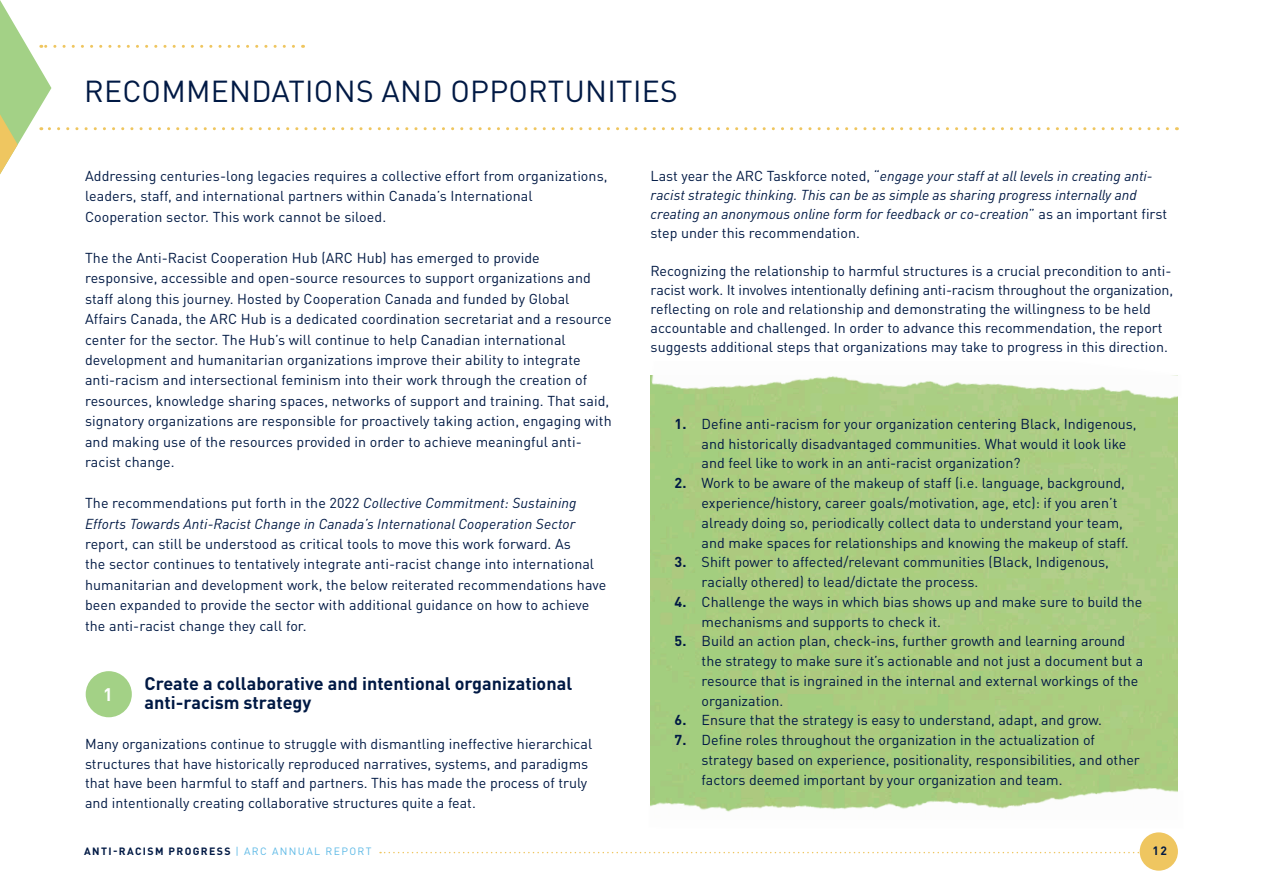
<style>
.page{position:relative;width:1263px;height:893px;background:#fff}
.page>*{position:absolute;margin:0;border:0;box-sizing:border-box;transform-origin:0 0}
.t1{font:30px "DIN Pro";letter-spacing:.01em;color:#001944}
.t2{font:700 18px/19.6px "DIN Pro";color:#001944}
.t3{font:700 18px "DIN Pro";color:#fff}
.t4{font:14.25px/20.4px "DIN Pro";color:#001944}
.t5{font:italic 14.25px/19px "DIN Pro";color:#001944}
.t6{font:700 12px "DIN Pro";color:#001944}
.t7{font:700 10.5px "DIN Pro";letter-spacing:.13em;color:#001944}
.s1{font-style:italic}
.s2{font-style:normal}
.s3{font-weight:700}
.s4{font-weight:400;color:#5db9e6}
</style>
<div class="page">
<svg style="left:380px;top:852px;width:760px;height:1px"></svg>
<div style="left:1140px;top:832px;width:38px;height:39px;background:#efc660;border-radius:50%"></div>
<svg style="left:0;top:0;width:1167px;height:174px"></svg>
<div style="left:86px;top:671px;width:46px;height:46px;background:#a3d186;border-radius:50%"></div>
<img style="left:650px;top:375px;width:528px;height:44px">
<img style="left:650px;top:764px;width:528px;height:55px">
<p class="t1" style="left:84px;top:68px;width:595px">RECOMMENDATIONS AND OPPORTUNITIES</p>
<p class="t4" style="left:85px;top:164px;width:524px">Addressing centuries-long legacies requires a collective effort from organizations, leaders, staff, and international partners within Canada’s International<br>Cooperation sector. This work cannot be siloed.</p>
<p class="t4" style="left:85px;top:246px;width:528px">The the Anti-Racist Cooperation Hub (ARC Hub) has emerged to provide responsive, accessible and open-source resources to support organizations and staff along this journey. Hosted by Cooperation Canada and funded by Global Affairs Canada, the ARC Hub is a dedicated coordination secretariat and a resource center for the sector. The Hub’s will continue to help Canadian international development and humanitarian organizations improve their ability to integrate anti-racism and intersectional feminism into their work through the creation of resources, knowledge sharing spaces, networks of support and training. That said, signatory organizations are responsible for proactively taking action, engaging with and making use of the resources provided in order to achieve meaningful anti&shy;racist change.</p>
<p class="t4" style="left:85px;top:491px;width:523px">The recommendations put forth in the 2022 <span class="s1">Collective Commitment: Sustaining Efforts Towards Anti-Racist Change in Canada’s International Cooperation Sector </span>report, can still be understood as critical tools to move this work forward. As<br>the sector continues to tentatively integrate anti-racist change into international humanitarian and development work, the below reiterated recommendations have been expanded to provide the sector with additional guidance on how to achieve the anti-racist change they call for.</p>
<p class="t2" style="left:145px;top:671px;width:429px">Create a collaborative and intentional organizational anti-racism strategy</p>
<p class="t4" style="left:85px;top:732px;width:509px;line-height:19.6px">Many organizations continue to struggle with dismantling ineffective hierarchical structures that have historically reproduced narratives, systems, and paradigms that have been harmful to staff and partners. This has made the process of truly and intentionally creating collaborative structures quite a feat.</p>
<p class="t3" style="left:103px;top:680px;width:11px">1</p>
<p class="t5" style="left:651px;top:165px;width:518px"><span class="s2">Last year the ARC Taskforce noted, “</span>engage your staff at all levels in creating anti&shy;racist strategic thinking. This can be as simple as sharing progress internally and creating an anonymous online form for feedback or co-creation<span class="s2">” as an important first step under this recommendation.</span></p>
<p class="t4" style="left:651px;top:260px;width:524px;line-height:19px">Recognizing the relationship to harmful structures is a crucial precondition to anti&shy;racist work. It involves intentionally defining anti-racism throughout the organization, reflecting on role and relationship and demonstrating the willingness to be held accountable and challenged. In order to advance this recommendation, the report suggests additional steps that organizations may take to progress in this direction.</p>
<p class="t4" style="left:702px;top:412px;width:437px;line-height:19.8px;text-indent:-27px"><span class="s3">1.</span> Define anti-racism for your organization centering Black, Indigenous, and historically disadvantaged communities. What would it look like and feel like to work in an anti-racist organization?</p>
<p class="t4" style="left:702px;top:472px;width:429px;line-height:19.8px;text-indent:-27px"><span class="s3">2.</span> Work to be aware of the makeup of staff (i.e. language, background, experience/history, career goals/motivation, age, etc): if you aren’t already doing so, periodically collect data to understand your team, and make spaces for relationships and knowing the makeup of staff.</p>
<p class="t4" style="left:702px;top:551px;width:409px;line-height:19.8px;text-indent:-27px"><span class="s3">3.</span> Shift power to affected/relevant communities (Black, Indigenous, racially othered) to lead/dictate the process.</p>
<p class="t4" style="left:702px;top:590px;width:442px;line-height:19.8px;text-indent:-27px"><span class="s3">4.</span> Challenge the ways in which bias shows up and make sure to build the mechanisms and supports to check it.</p>
<p class="t4" style="left:702px;top:630px;width:443px;line-height:19.8px;text-indent:-27px"><span class="s3">5.</span> Build an action plan, check-ins, further growth and learning around the strategy to make sure it’s actionable and not just a document but a resource that is ingrained in the internal and external workings of the organization.</p>
<p class="t4" style="left:675px;top:709px;width:429px"><span class="s3">6.</span> Ensure that the strategy is easy to understand, adapt, and grow.</p>
<p class="t4" style="left:702px;top:729px;width:440px;line-height:19.8px;text-indent:-27px"><span class="s3">7.</span> Define roles throughout the organization in the actualization of strategy based on experience, positionality, responsibilities, and other factors deemed important by your organization and team.</p>
<p class="t7" style="left:84px;top:843px;width:289px">ANTI-RACISM PROGRESS <span class="s4">| ARC ANNUAL REPORT</span></p>
<p class="t6" style="left:1152px;top:841px;width:16px">12</p>
</div>
